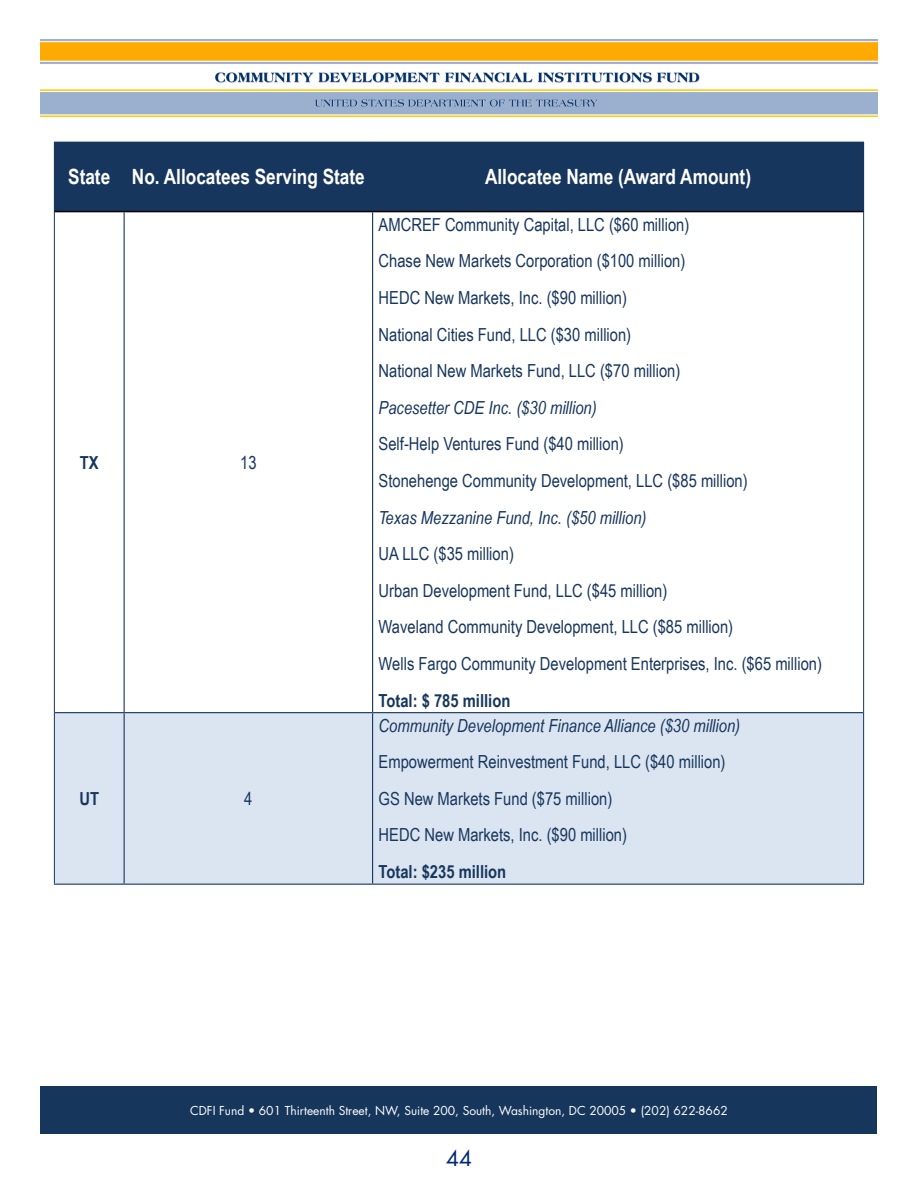
<style>
.page{position:relative;width:918px;height:1188px;background:#fff}
.page>*{position:absolute;margin:0;border:0;box-sizing:border-box;transform-origin:0 0}
.t1{font:700 21px "Arial Narrow";color:#fff}
.t2{font:21px "Futura";color:#002673}
.t3{font:18px "Arial Narrow";color:#17365d}
.t4{font:italic 18px "Arial Narrow";color:#17365d}
.t5{font:700 18px "Arial Narrow";color:#17365d}
.t6{font:12px "Futura";color:#fff}
</style>
<div class="page">
<img style="left:40px;top:39px;width:838px;height:77px">
<div style="left:40px;top:1086px;width:838px;height:48px;background:#16365c"></div>
<div style="left:54px;top:142px;width:70px;height:70px;background:#17365d"></div>
<div style="left:124px;top:142px;width:249px;height:70px;background:#17365d"></div>
<div style="left:373px;top:142px;width:491px;height:70px;background:#17365d"></div>
<div style="left:54px;top:713px;width:70px;height:171px;background:#dbe5f1"></div>
<div style="left:124px;top:713px;width:249px;height:171px;background:#dbe5f1"></div>
<div style="left:373px;top:713px;width:491px;height:171px;background:#dbe5f1"></div>
<hr style="left:54px;top:212px;width:1px;height:501px;background:#17365d">
<hr style="left:863px;top:212px;width:1px;height:501px;background:#17365d">
<hr style="left:54px;top:713px;width:1px;height:171px;background:#17365d">
<hr style="left:863px;top:713px;width:1px;height:171px;background:#17365d">
<hr style="left:124px;top:212px;width:1px;height:500px;background:#17365d">
<hr style="left:372px;top:212px;width:1px;height:500px;background:#17365d">
<hr style="left:55px;top:712px;width:69px;height:1px;background:#17365d">
<hr style="left:124px;top:712px;width:249px;height:1px;background:#17365d">
<hr style="left:124px;top:713px;width:1px;height:171px;background:#17365d">
<hr style="left:373px;top:712px;width:490px;height:1px;background:#17365d">
<hr style="left:372px;top:713px;width:1px;height:171px;background:#17365d">
<hr style="left:54px;top:884px;width:70px;height:1px;background:#17365d">
<hr style="left:124px;top:884px;width:249px;height:1px;background:#17365d">
<hr style="left:373px;top:884px;width:491px;height:1px;background:#17365d">
<hr style="left:55px;top:211px;width:69px;height:1px;background:#000">
<hr style="left:124px;top:211px;width:249px;height:1px;background:#000">
<hr style="left:373px;top:211px;width:490px;height:1px;background:#000">
<p class="t1" style="left:68px;top:161px;width:44px">State</p>
<p class="t1" style="left:132px;top:161px;width:234px">No. Allocatees Serving State</p>
<p class="t1" style="left:485px;top:161px;width:268px">Allocatee Name (Award Amount)</p>
<p class="t3" style="left:379px;top:211px;width:312px">AMCREF Community Capital, LLC ($60 million)</p>
<p class="t3" style="left:379px;top:248px;width:308px">Chase New Markets Corporation ($100 million)</p>
<p class="t3" style="left:379px;top:285px;width:250px">HEDC New Markets, Inc. ($90 million)</p>
<p class="t3" style="left:379px;top:321px;width:254px">National Cities Fund, LLC ($30 million)</p>
<p class="t3" style="left:379px;top:358px;width:303px">National New Markets Fund, LLC ($70 million)</p>
<p class="t4" style="left:379px;top:395px;width:220px">Pacesetter CDE Inc. ($30 million)</p>
<p class="t5" style="left:80px;top:449px;width:20px">TX</p>
<p class="t3" style="left:240px;top:449px;width:18px">13</p>
<p class="t3" style="left:379px;top:431px;width:247px">Self-Help Ventures Fund ($40 million)</p>
<p class="t3" style="left:379px;top:467px;width:371px">Stonehenge Community Development, LLC ($85 million)</p>
<p class="t4" style="left:379px;top:505px;width:269px">Texas Mezzanine Fund, Inc. ($50 million)</p>
<p class="t3" style="left:379px;top:541px;width:137px">UA LLC ($35 million)</p>
<p class="t3" style="left:379px;top:577px;width:290px">Urban Development Fund, LLC ($45 million)</p>
<p class="t3" style="left:379px;top:614px;width:356px">Waveland Community Development, LLC ($85 million)</p>
<p class="t3" style="left:379px;top:650px;width:445px">Wells Fargo Community Development Enterprises, Inc. ($65 million)</p>
<p class="t5" style="left:379px;top:687px;width:133px">Total: $ 785 million</p>
<p class="t4" style="left:379px;top:713px;width:363px">Community Development Finance Alliance ($30 million)</p>
<p class="t3" style="left:379px;top:749px;width:348px">Empowerment Reinvestment Fund, LLC ($40 million)</p>
<p class="t5" style="left:79px;top:785px;width:21px">UT</p>
<p class="t3" style="left:244px;top:785px;width:10px">4</p>
<p class="t3" style="left:379px;top:785px;width:235px">GS New Markets Fund ($75 million)</p>
<p class="t3" style="left:379px;top:822px;width:250px">HEDC New Markets, Inc. ($90 million)</p>
<p class="t5" style="left:379px;top:858px;width:129px">Total: $235 million</p>
<p class="t6" style="left:190px;top:1103px;width:539px">CDFI Fund • 601 Thirteenth Street, NW, Suite 200, South, Washington, DC 20005 • (202) 622-8662</p>
<p class="t2" style="left:446px;top:1145px;width:27px">44</p>
</div>
